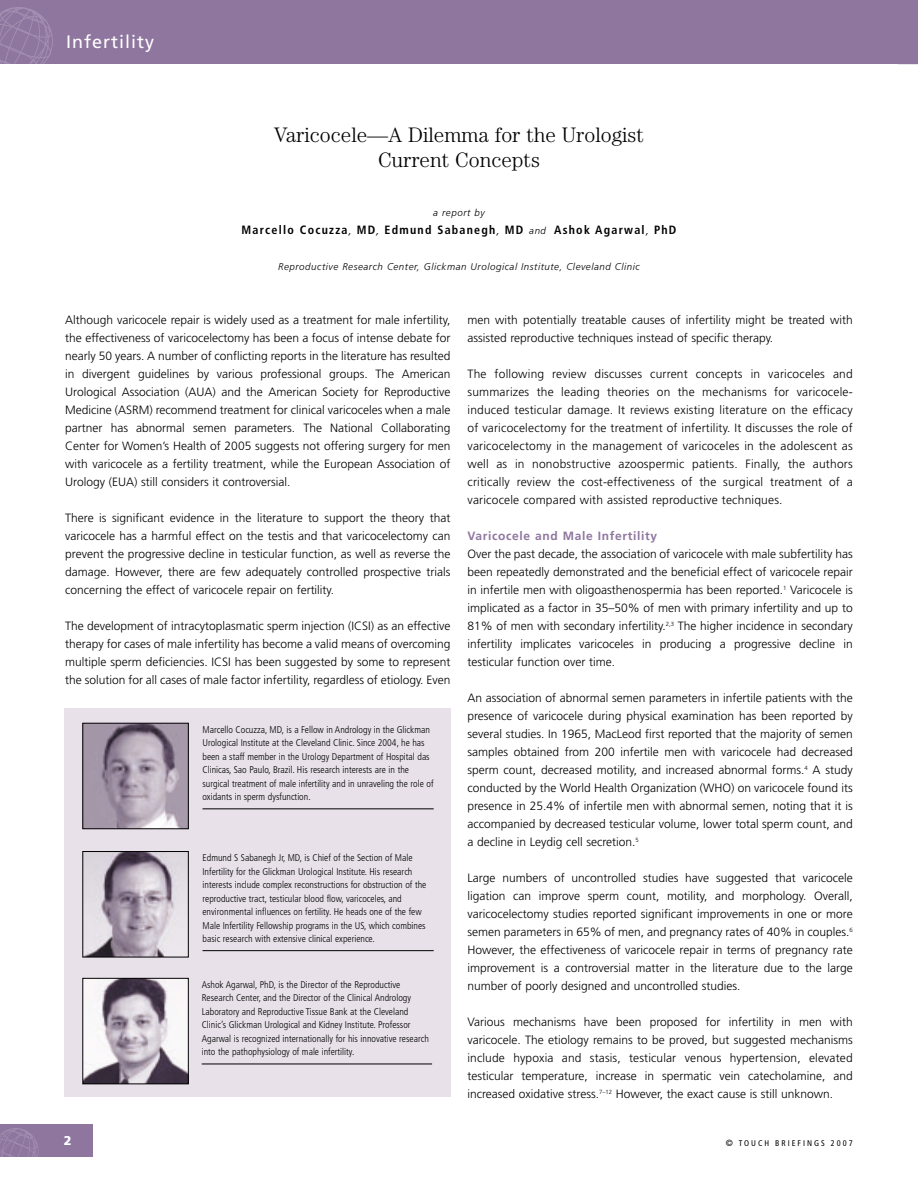
<style>
.page{position:relative;width:918px;height:1188px;background:#fff}
.page>*{position:absolute;margin:0;border:0;box-sizing:border-box;transform-origin:0 0}
.t1{font:300 21px/25.2px "Century";color:#000;text-align:center}
.t2{font:18px "Frutiger";letter-spacing:.055em;color:#fff}
.t3{font:900 12.75px "Frutiger";color:#fff}
.t4{font:300 12px/18px "Frutiger";color:#000;text-align:justify}
.t5{font:700 condensed 12px "Frutiger";letter-spacing:.105em;color:#000}
.t6{font:700 12px "Frutiger";letter-spacing:.055em;color:#8f769f}
.t7{font:300 condensed 9.75px/13.5px "Frutiger";color:#000}
.t8{font:italic 300 9.75px "Frutiger";letter-spacing:.055em;color:#000}
.t9{font:condensed 8.25px "Frutiger";letter-spacing:.24em;color:#000}
.s1{font-weight:300;font-style:italic;font-stretch:normal}
.s2{font-weight:300;font-style:italic;font-stretch:normal;font-size:9.75px}
.s3{font-size:9px}
</style>
<div class="page">
<div style="left:0;top:1124px;width:93px;height:32px;background:#8f769f"></div>
<svg style="left:0;top:1128px;width:39px;height:28px"></svg>
<div style="left:64px;top:709px;width:386px;height:388px;background:#e8e1ea"></div>
<img style="left:84px;top:725px;width:103px;height:102px">
<div style="left:82px;top:723px;width:107px;height:106px;border:1px solid #000"></div>
<hr style="left:202px;top:809px;width:232px;height:1px;background:#000">
<hr style="left:202px;top:1064px;width:230px;height:1px;background:#000">
<div style="left:0;top:0;width:918px;height:64px;background:#8f769f"></div>
<svg style="left:0;top:7px;width:53px;height:57px"></svg>
<img style="left:84px;top:853px;width:103px;height:102px">
<div style="left:82px;top:851px;width:107px;height:106px;border:1px solid #000"></div>
<hr style="left:202px;top:950px;width:232px;height:1px;background:#000">
<img style="left:84px;top:980px;width:103px;height:102px">
<div style="left:82px;top:978px;width:107px;height:106px;border:1px solid #000"></div>
<h2 class="t2" style="left:66px;top:35px;width:90px">Infertility</h2>
<h1 class="t1" style="left:274px;top:124px;width:371px">Varicocele—A Dilemma for the Urologist<br>Current Concepts</h1>
<p class="t8" style="left:433px;top:209px;width:53px">a report by</p>
<p class="t5" style="left:241px;top:225px;width:437px">Marcello Cocuzza<span class="s1">,</span> MD<span class="s1">,</span> Edmund Sabanegh<span class="s1">,</span> MD <span class="s2">and</span> Ashok Agarwal<span class="s1">,</span> PhD</p>
<p class="t8" style="left:278px;top:263px;width:363px">Reproductive Research Center, Glickman Urological Institute, Cleveland Clinic</p>
<p class="t4" style="left:65px;top:312px;width:387px">Although varicocele repair is widely used as a treatment for male infertility, the effectiveness of varicocelectomy has been a focus of intense debate for nearly 50 years. A number of conflicting reports in the literature has resulted in divergent guidelines by various professional groups. The American Urological Association (AUA) and the American Society for Reproductive Medicine (ASRM) recommend treatment for clinical varicoceles when a male partner has abnormal semen parameters. The National Collaborating Center for Women’s Health of 2005 suggests not offering surgery for men with varicocele as a fertility treatment, while the European Association of Urology (EUA) still considers it controversial.</p>
<p class="t4" style="left:65px;top:510px;width:387px">There is significant evidence in the literature to support the theory that varicocele has a harmful effect on the testis and that varicocelectomy can prevent the progressive decline in testicular function, as well as reverse the damage. However, there are few adequately controlled prospective trials concerning the effect of varicocele repair on fertility.</p>
<p class="t4" style="left:65px;top:618px;width:387px">The development of intracytoplasmatic sperm injection (ICSI) as an effective therapy for cases of male infertility has become a valid means of overcoming multiple sperm deficiencies. ICSI has been suggested by some to represent the solution for all cases of male factor infertility, regardless of etiology. Even</p>
<p class="t7" style="left:202px;top:723px;width:233px">Marcello Cocuzza, MD, is a Fellow in Andrology in the Glickman Urological Institute at the Cleveland Clinic. Since 2004, he has been a staff member in the Urology Department of Hospital das Clinicas, Sao Paulo, Brazil. His research interests are in the surgical treatment of male infertility and in unraveling the role of oxidants in sperm dysfunction.</p>
<p class="t7" style="left:202px;top:852px;width:225px">Edmund S Sabanegh Jr, MD, is Chief of the Section of Male Infertility for the Glickman Urological Institute. His research interests include complex reconstructions for obstruction of the reproductive tract, testicular blood flow, varicoceles, and environmental influences on fertility. He heads one of the few Male Infertility Fellowship programs in the US, which combines basic research with extensive clinical experience.</p>
<p class="t7" style="left:202px;top:979px;width:229px">Ashok Agarwal, PhD, is the Director of the Reproductive Research Center, and the Director of the Clinical Andrology Laboratory and Reproductive Tissue Bank at the Cleveland Clinic’s Glickman Urological and Kidney Institute. Professor Agarwal is recognized internationally for his innovative research into the pathophysiology of male infertility.</p>
<p class="t4" style="left:468px;top:312px;width:387px">men with potentially treatable causes of infertility might be treated with assisted reproductive techniques instead of specific therapy.</p>
<p class="t4" style="left:468px;top:366px;width:387px">The following review discusses current concepts in varicoceles and summarizes the leading theories on the mechanisms for varicocele&shy;induced testicular damage. It reviews existing literature on the efficacy of varicocelectomy for the treatment of infertility. It discusses the role of varicocelectomy in the management of varicoceles in the adolescent as well as in nonobstructive azoospermic patients. Finally, the authors critically review the cost-effectiveness of the surgical treatment of a varicocele compared with assisted reproductive techniques.</p>
<p class="t6" style="left:468px;top:531px;width:191px">Varicocele and Male Infertility</p>
<p class="t4" style="left:468px;top:546px;width:387px">Over the past decade, the association of varicocele with male subfertility has been repeatedly demonstrated and the beneficial effect of varicocele repair in infertile men with oligoasthenospermia has been reported.<sup>1</sup> Varicocele is implicated as a factor in 35–50% of men with primary infertility and up to 81% of men with secondary infertility.<sup>2,3</sup> The higher incidence in secondary infertility implicates varicoceles in producing a progressive decline in testicular function over time.</p>
<p class="t4" style="left:468px;top:690px;width:387px">An association of abnormal semen parameters in infertile patients with the presence of varicocele during physical examination has been reported by several studies. In 1965, MacLeod first reported that the majority of semen samples obtained from 200 infertile men with varicocele had decreased sperm count, decreased motility, and increased abnormal forms.<sup>4</sup> A study conducted by the World Health Organization (WHO) on varicocele found its presence in 25.4% of infertile men with abnormal semen, noting that it is accompanied by decreased testicular volume, lower total sperm count, and a decline in Leydig cell secretion.<sup>5</sup></p>
<p class="t4" style="left:468px;top:870px;width:387px">Large numbers of uncontrolled studies have suggested that varicocele ligation can improve sperm count, motility, and morphology. Overall, varicocelectomy studies reported significant improvements in one or more semen parameters in 65% of men, and pregnancy rates of 40% in couples.<sup>6<br></sup>However, the effectiveness of varicocele repair in terms of pregnancy rate improvement is a controversial matter in the literature due to the large number of poorly designed and uncontrolled studies.</p>
<p class="t4" style="left:468px;top:1014px;width:387px">Various mechanisms have been proposed for infertility in men with varicocele. The etiology remains to be proved, but suggested mechanisms include hypoxia and stasis, testicular venous hypertension, elevated testicular temperature, increase in spermatic vein catecholamine, and increased oxidative stress.<sup>7–12</sup> However, the exact cause is still unknown.</p>
<p class="t3" style="left:64px;top:1136px;width:9px">2</p>
<p class="t9" style="left:726px;top:1140px;width:128px"><span class="s3">©</span> TOUCH BRIEFINGS 2007</p>
</div>
